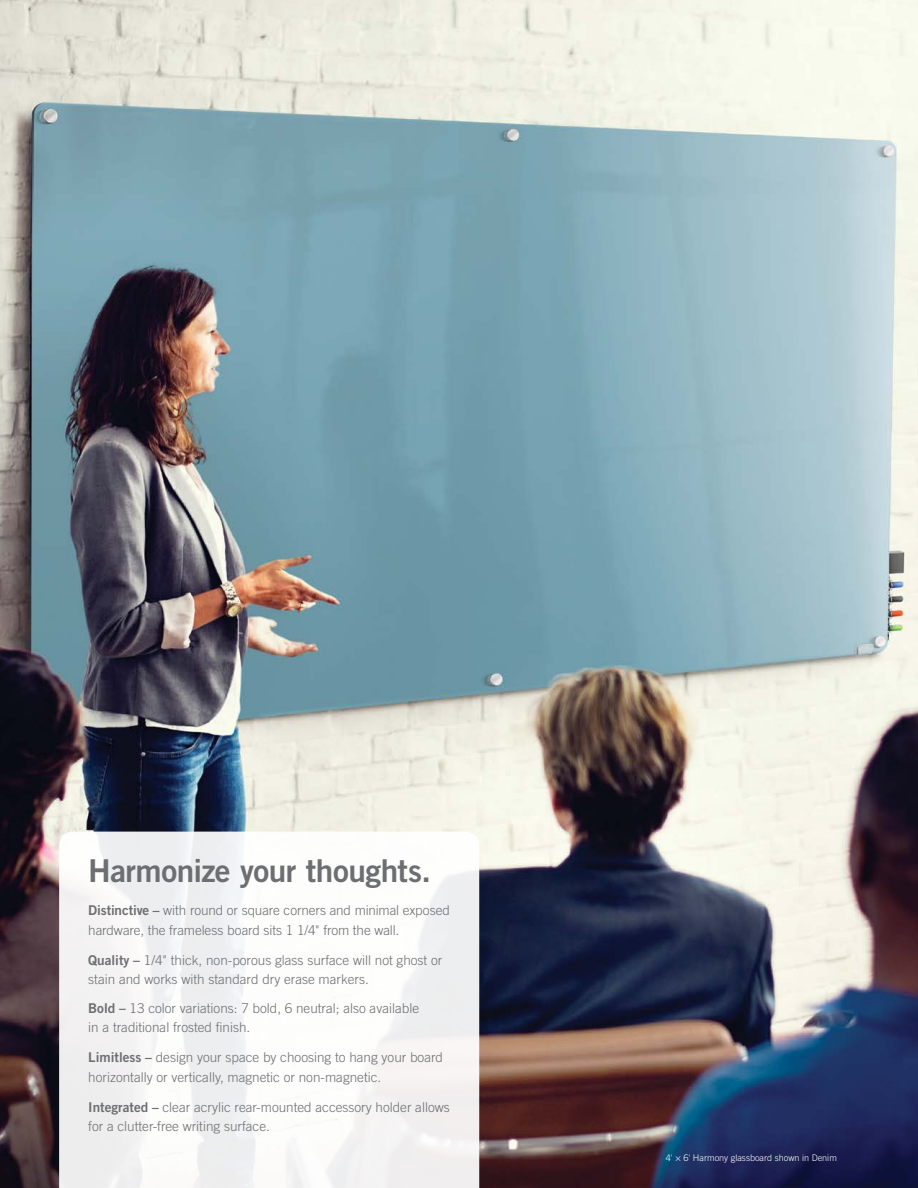
<style>
.page{position:relative;width:918px;height:1188px;background:#fff}
.page>*{position:absolute;margin:0;border:0;box-sizing:border-box;transform-origin:0 0}
.t1{font:31.5px "Trade Gothic LT Std Bd 2";letter-spacing:-.015em;color:#6d6e71}
.t2{font:300 13.5px/19.5px "Trade Gothic LT Std";color:#6d6e71}
.t3{font:300 9.15px "Trade Gothic LT Std";color:#fff}
.s1{font-family:"Trade Gothic LT Std Bd 2";font-weight:400}
.s2{font-weight:700}
</style>
<div class="page">
<img style="left:0;top:0;width:918px;height:1188px">
<svg style="left:59px;top:832px;width:420px;height:356px;fill:#f6f5f4"></svg>
<h1 class="t1" style="left:88px;top:851px;width:344px">Harmonize your thoughts.</h1>
<p class="t2" style="left:88px;top:901px;width:363px"><span class="s1">Distinctive –</span> with round or square corners and minimal exposed hardware, the frameless board sits 1 1/4" from the wall.</p>
<p class="t2" style="left:88px;top:950px;width:356px"><span class="s1">Quality</span> <span class="s2">–</span> 1/4" thick, non-porous glass surface will not ghost or stain and works with standard dry erase markers.</p>
<p class="t2" style="left:88px;top:998px;width:332px"><span class="s1">Bold</span> <span class="s2">–</span> 13 color variations: 7 bold, 6 neutral; also available in a traditional frosted finish.</p>
<p class="t2" style="left:88px;top:1048px;width:356px"><span class="s1">Limitless –</span> design your space by choosing to hang your board horizontally or vertically, magnetic or non-magnetic.</p>
<p class="t2" style="left:88px;top:1097px;width:363px"><span class="s1">Integrated –</span> clear acrylic rear-mounted accessory holder allows for a clutter-free writing surface.</p>
<p class="t3" style="left:666px;top:1152px;width:173px">4' × 6' Harmony glassboard shown in Denim</p>
</div>
